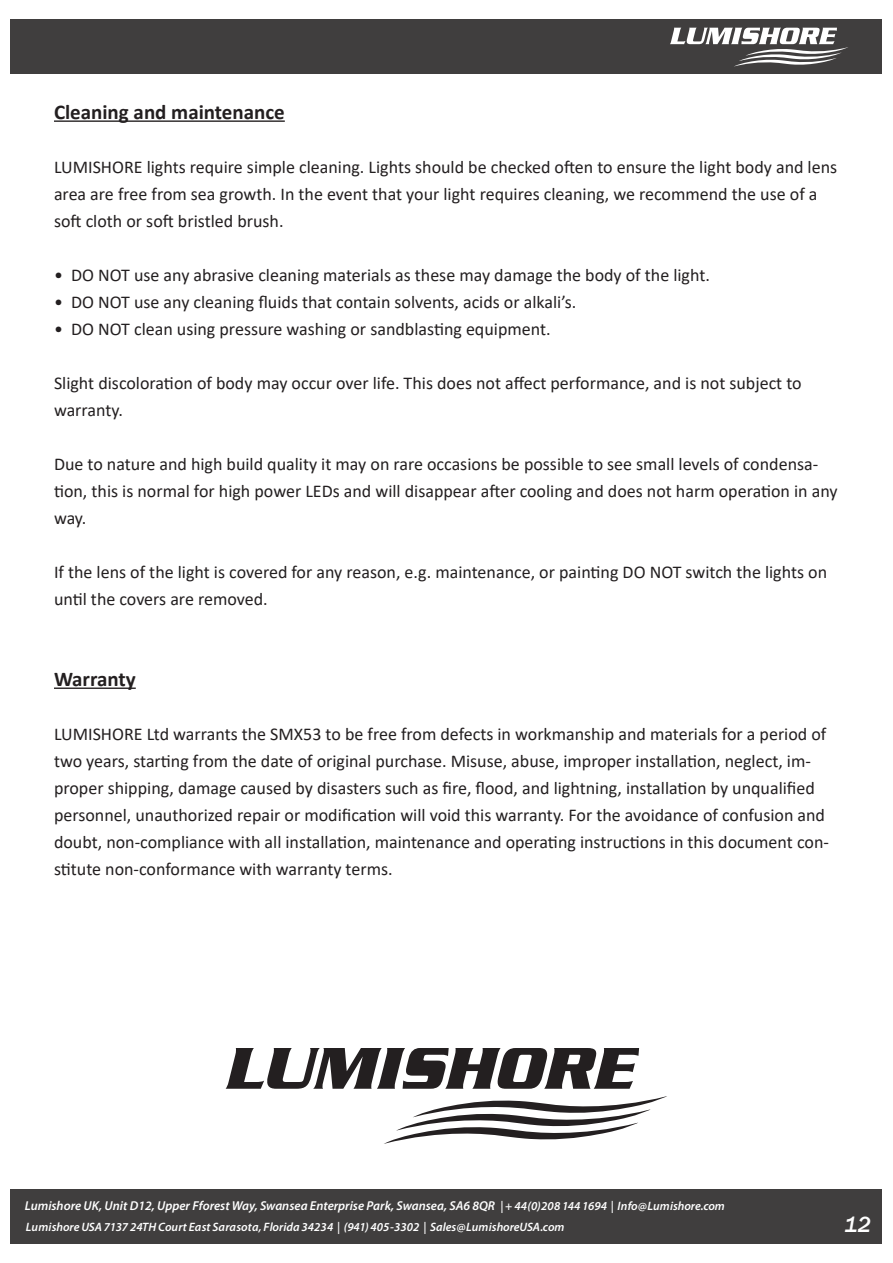
<style>
.page{position:relative;width:893px;height:1263px;background:#fff}
.page>*{position:absolute;margin:0;border:0;box-sizing:border-box;transform-origin:0 0}
.t1{font:italic 500 22.5px "Franklin Gothic";color:#fff}
.t2{font:700 21px "Calibri";color:#231f20}
.t3{font:18px/27px "Calibri";color:#231f20}
.t4{font:italic 600 12.9px "Myriad Pro";color:#fff}
.t5{font:italic 600 12.15px "Myriad Pro";color:#fff}
.s1{font-size:12.15px}
</style>
<div class="page">
<div style="left:11px;top:1189px;width:871px;height:54px;background:#403e3e"></div>
<div style="left:11px;top:20px;width:871px;height:54px;background:#403e3e"></div>
<svg style="left:670px;top:28px;width:178px;height:39px"></svg>
<hr style="left:54px;top:120px;width:231px;height:2px;background:#231f20">
<hr style="left:54px;top:687px;width:82px;height:2px;background:#231f20">
<svg style="left:226px;top:1048px;width:413px;height:41px"></svg>
<svg style="left:384px;top:1096px;width:283px;height:48px"></svg>
<p class="t2" style="left:54px;top:97px;width:232px">Cleaning and maintenance</p>
<p class="t3" style="left:54px;top:153px;width:785px">LUMISHORE lights require simple cleaning. Lights should be checked often to ensure the light body and lens area are free from sea growth. In the event that your light requires cleaning, we recommend the use of a soft cloth or soft bristled brush.</p>
<p class="t3" style="left:54px;top:261px;width:657px">• DO NOT use any abrasive cleaning materials as these may damage the body of the light.</p>
<p class="t3" style="left:54px;top:288px;width:524px">• DO NOT use any cleaning fluids that contain solvents, acids or alkali’s.</p>
<p class="t3" style="left:54px;top:315px;width:498px">• DO NOT clean using pressure washing or sandblasting equipment.</p>
<p class="t3" style="left:54px;top:369px;width:749px">Slight discoloration of body may occur over life. This does not affect performance, and is not subject to warranty.</p>
<p class="t3" style="left:54px;top:450px;width:785px">Due to nature and high build quality it may on rare occasions be possible to see small levels of condensa&shy;tion, this is normal for high power LEDs and will disappear after cooling and does not harm operation in any way.</p>
<p class="t3" style="left:54px;top:558px;width:775px">If the lens of the light is covered for any reason, e.g. maintenance, or painting DO NOT switch the lights on until the covers are removed.</p>
<p class="t2" style="left:54px;top:664px;width:83px">Warranty</p>
<p class="t3" style="left:54px;top:720px;width:776px">LUMISHORE Ltd warrants the SMX53 to be free from defects in workmanship and materials for a period of two years, starting from the date of original purchase. Misuse, abuse, improper installation, neglect, im&shy;proper shipping, damage caused by disasters such as fire, flood, and lightning, installation by unqualified personnel, unauthorized repair or modification will void this warranty. For the avoidance of confusion and doubt, non-compliance with all installation, maintenance and operating instructions in this document con&shy;stitute non-conformance with warranty terms.</p>
<p class="t4" style="left:25px;top:1198px;width:701px">Lumishore UK, Unit D12, Upper Fforest Way, Swansea Enterprise Park, Swansea, SA6 8QR <span class="s1">| + 44(0)208 144 1694 | Info@Lumishore.com</span></p>
<p class="t5" style="left:26px;top:1220px;width:540px">LumishoreUSA 7137 24THCourt East Sarasota, Florida 34234 | (941) 405-3302 | Sales@LumishoreUSA.com</p>
<p class="t1" style="left:844px;top:1211px;width:28px">12</p>
</div>
